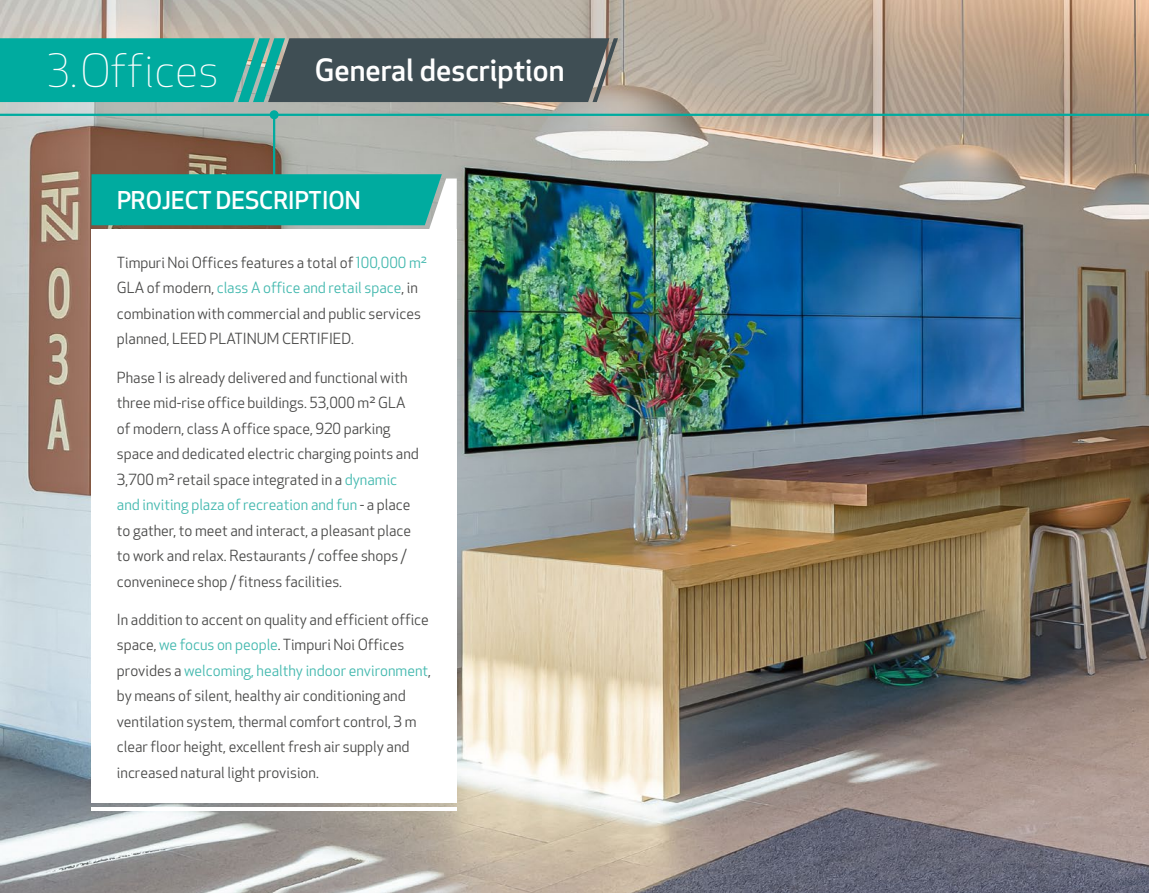
<style>
.page{position:relative;width:1149px;height:893px;background:#fff}
.page>*{position:absolute;margin:0;border:0;box-sizing:border-box;transform-origin:0 0}
.t1{font:300 45px "Apex New";color:#fff}
.t2{font:500 30px "Apex New";color:#fff}
.t3{font:500 24px "Apex New";color:#fff}
.t4{font:15px/25.5px "Apex New";color:#494948}
.s1{color:#42b8ae}
</style>
<div class="page">
<img style="left:0;top:0;width:1148px;height:893px">
<svg style="left:0;top:38px;width:618px;height:64px"></svg>
<svg style="left:269px;top:110px;width:9px;height:9px"></svg>
<hr style="left:91px;top:807px;width:365px;height:4px;background:#fff">
<img style="left:0;top:113px;width:1148px;height:693px">
<h1 class="t1" style="left:47px;top:43px;width:173px">3.Offices</h1>
<h2 class="t2" style="left:315px;top:50px;width:251px">General description</h2>
<h3 class="t3" style="left:117px;top:184px;width:245px">PROJECT DESCRIPTION</h3>
<p class="t4" style="left:117px;top:250px;width:311px">Timpuri Noi Offices features a total of <span class="s1">100,000 m²<br></span>GLA of modern, <span class="s1">class A office and retail space</span>, in combination with commercial and public services planned, LEED PLATINUM CERTIFIED.</p>
<p class="t4" style="left:117px;top:364px;width:303px">Phase 1 is already delivered and functional with three mid-rise office buildings. 53,000 m² GLA of modern, class A office space, 920 parking space and dedicated electric charging points and 3,700 m² retail space integrated in a <span class="s1">dynamic and inviting plaza of recreation and fun</span> - a place to gather, to meet and interact, a pleasant place to work and relax. Restaurants / coffee shops / conveninece shop / fitness facilities.</p>
<p class="t4" style="left:117px;top:607px;width:315px">In addition to accent on quality and efficient office space, <span class="s1">we focus on people</span>. Timpuri Noi Offices provides a <span class="s1">welcoming, healthy indoor environment</span>, by means of silent, healthy air conditioning and ventilation system, thermal comfort control, 3 m clear floor height, excellent fresh air supply and increased natural light provision.</p>
</div>
